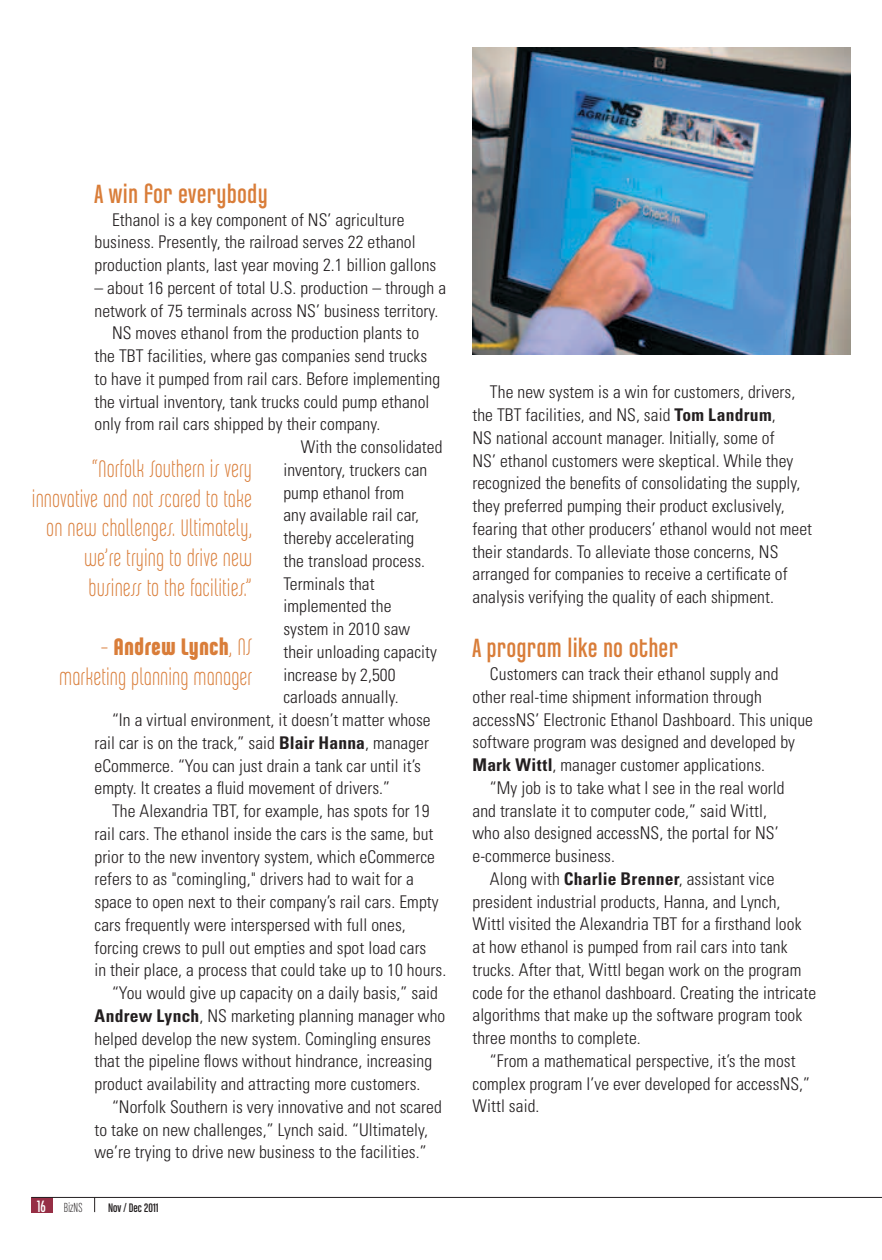
<style>
.page{position:relative;width:882px;height:1260px;background:#fff}
.page>*{position:absolute;margin:0;border:0;box-sizing:border-box;transform-origin:0 0}
.t1{font:28px "Chalet Comprime Cologne Eighty";letter-spacing:.03em;color:#d97d39}
.t2{font:25.38px/29.8px "Chalet Comprime Milan Seventy";letter-spacing:.03em;color:#d97d39;text-align:right}
.t3{font:25.38px "Chalet Comprime Hong Kong Seventy";letter-spacing:.03em;color:#d97d39}
.t4{font:300 condensed 17.5px/22.8px "Univers LT Std";letter-spacing:.005em;color:#231f20}
.t5{font:14px "Chalet Comprime Milan Eighty";letter-spacing:.015em;color:#231f20}
.t6{font:13.12px "Chalet Comprime Cologne Eighty";color:#231f20}
.s1{font-weight:700}
.s2{font-family:"Chalet Comprime Milan Seventy"}
.s3{font-family:"Chalet Comprime Cologne Seventy";font-size:17.5px;color:#fff}
</style>
<div class="page">
<div style="left:32px;top:1197px;width:21px;height:15px;background:#962e45"></div>
<hr style="left:31px;top:1197px;width:851px;height:1px;background:#231f20">
<svg style="left:94px;top:1198px;width:1px;height:14px"></svg>
<img style="left:472px;top:47px;width:378px;height:307px">
<h1 class="t1" style="left:94px;top:178px;width:174px">A win for everybody</h1>
<p class="t4" style="left:94px;top:208px;width:343px;text-indent:18px">Ethanol is a key component of NS’ agriculture business. Presently, the railroad serves 22 ethanol production plants, last year moving 2.1 billion gallons</p>
<p class="t4" style="left:94px;top:276px;width:353px">– about 16 percent of total U.S. production – through a</p>
<p class="t4" style="left:94px;top:299px;width:345px">network of 75 terminals across NS’ business territory.</p>
<p class="t4" style="left:112px;top:322px;width:309px">NS moves ethanol from the production plants to</p>
<p class="t4" style="left:94px;top:345px;width:334px">the TBT facilities, where gas companies send trucks</p>
<p class="t4" style="left:94px;top:367px;width:347px">to have it pumped from rail cars. Before implementing</p>
<p class="t4" style="left:94px;top:390px;width:337px">the virtual inventory, tank trucks could pump ethanol</p>
<p class="t4" style="left:94px;top:413px;width:287px">only from rail cars shipped by their company.</p>
<p class="t4" style="left:301px;top:436px;width:143px">With the consolidated</p>
<p class="t4" style="left:283px;top:458px;width:145px">inventory, truckers can</p>
<p class="t4" style="left:283px;top:481px;width:122px">pump ethanol from</p>
<p class="t4" style="left:283px;top:504px;width:137px">any available rail car,</p>
<p class="t4" style="left:283px;top:527px;width:132px">thereby accelerating</p>
<p class="t4" style="left:283px;top:549px;width:143px">the transload process.</p>
<p class="t4" style="left:283px;top:572px;width:93px">Terminals that</p>
<p class="t4" style="left:283px;top:595px;width:110px">implemented the</p>
<p class="t4" style="left:283px;top:618px;width:128px">system in 2010 saw</p>
<p class="t4" style="left:283px;top:640px;width:155px">their unloading capacity</p>
<p class="t4" style="left:283px;top:663px;width:114px">increase by 2,500</p>
<p class="t4" style="left:283px;top:686px;width:117px">carloads annually.</p>
<p class="t4" style="left:112px;top:709px;width:320px">“In a virtual environment, it doesn’t matter whose</p>
<p class="t4" style="left:94px;top:731px;width:336px">rail car is on the track,” said <span class="s1">Blair Hanna</span>, manager</p>
<p class="t4" style="left:94px;top:754px;width:328px">eCommerce. “You can just drain a tank car until it’s</p>
<p class="t4" style="left:94px;top:777px;width:297px">empty. It creates a fluid movement of drivers.”</p>
<p class="t4" style="left:112px;top:800px;width:319px">The Alexandria TBT, for example, has spots for 19</p>
<p class="t4" style="left:94px;top:822px;width:340px">rail cars. The ethanol inside the cars is the same, but</p>
<p class="t4" style="left:94px;top:845px;width:342px">prior to the new inventory system, which eCommerce</p>
<p class="t4" style="left:94px;top:868px;width:321px">refers to as "comingling," drivers had to wait for a</p>
<p class="t4" style="left:94px;top:891px;width:346px">space to open next to their company’s rail cars. Empty</p>
<p class="t4" style="left:94px;top:913px;width:313px">cars frequently were interspersed with full ones,</p>
<p class="t4" style="left:94px;top:936px;width:333px">forcing crews to pull out empties and spot load cars</p>
<p class="t4" style="left:94px;top:959px;width:353px">in their place, a process that could take up to 10 hours.</p>
<p class="t4" style="left:112px;top:982px;width:327px">“You would give up capacity on a daily basis,” said</p>
<p class="t4" style="left:94px;top:1004px;width:352px"><span class="s1">Andrew Lynch</span>, NS marketing planning manager who</p>
<p class="t4" style="left:94px;top:1027px;width:338px">helped develop the new system. Comingling ensures</p>
<p class="t4" style="left:94px;top:1050px;width:339px">that the pipeline flows without hindrance, increasing</p>
<p class="t4" style="left:94px;top:1073px;width:328px">product availability and attracting more customers.</p>
<p class="t4" style="left:112px;top:1095px;width:331px">“Norfolk Southern is very innovative and not scared</p>
<p class="t4" style="left:94px;top:1118px;width:335px">to take on new challenges,” Lynch said. “Ultimately,</p>
<p class="t4" style="left:94px;top:1141px;width:334px">we’re trying to drive new business to the facilities.”</p>
<h2 class="t2" style="left:32px;top:454px;width:221px">“Norfolk Southern is very innovative and not scared to take on new challenges. Ultimately, we’re trying to drive new business to the facilities.”</h2>
<h2 class="t3" style="left:101px;top:632px;width:153px"><span class="s2">–</span> Andrew Lynch<span class="s2">, NS</span></h2>
<h2 class="t2" style="left:60px;top:662px;width:194px">marketing planning manager</h2>
<p class="t5" style="left:37px;top:1200px;width:47px"><span class="s3">16</span> BizNS</p>
<p class="t6" style="left:108px;top:1200px;width:52px">Nov / Dec 2011</p>
<p class="t4" style="left:472px;top:381px;width:341px;text-indent:18px">The new system is a win for customers, drivers, the TBT facilities, and NS, said <span class="s1">Tom Landrum</span>,<br>NS national account manager. Initially, some of<br>NS’ ethanol customers were skeptical. While they recognized the benefits of consolidating the supply, they preferred pumping their product exclusively, fearing that other producers’ ethanol would not meet their standards. To alleviate those concerns, NS arranged for companies to receive a certificate of analysis verifying the quality of each shipment.</p>
<h1 class="t1" style="left:472px;top:633px;width:207px">A program like no other</h1>
<p class="t4" style="left:490px;top:663px;width:290px">Customers can track their ethanol supply and</p>
<p class="t4" style="left:472px;top:685px;width:291px">other real-time shipment information through</p>
<p class="t4" style="left:472px;top:708px;width:342px">accessNS’ Electronic Ethanol Dashboard. This unique</p>
<p class="t4" style="left:472px;top:731px;width:324px">software program was designed and developed by</p>
<p class="t4" style="left:472px;top:754px;width:294px"><span class="s1">Mark Wittl</span>, manager customer applications.</p>
<p class="t4" style="left:490px;top:776px;width:296px">“My job is to take what I see in the real world</p>
<p class="t4" style="left:472px;top:799px;width:296px">and translate it to computer code,” said Wittl,</p>
<p class="t4" style="left:472px;top:822px;width:308px">who also designed accessNS, the portal for NS’</p>
<p class="t4" style="left:472px;top:845px;width:144px">e-commerce business.</p>
<p class="t4" style="left:490px;top:867px;width:286px">Along with <span class="s1">Charlie Brenner</span>, assistant vice</p>
<p class="t4" style="left:472px;top:890px;width:309px">president industrial products, Hanna, and Lynch,</p>
<p class="t4" style="left:472px;top:913px;width:331px">Wittl visited the Alexandria TBT for a firsthand look</p>
<p class="t4" style="left:472px;top:936px;width:317px">at how ethanol is pumped from rail cars into tank</p>
<p class="t4" style="left:472px;top:958px;width:330px">trucks. After that, Wittl began work on the program</p>
<p class="t4" style="left:472px;top:981px;width:345px">code for the ethanol dashboard. Creating the intricate</p>
<p class="t4" style="left:472px;top:1004px;width:331px">algorithms that make up the software program took</p>
<p class="t4" style="left:472px;top:1027px;width:170px">three months to complete.</p>
<p class="t4" style="left:490px;top:1049px;width:307px">“From a mathematical perspective, it’s the most</p>
<p class="t4" style="left:472px;top:1072px;width:339px">complex program I’ve ever developed for accessNS,”</p>
<p class="t4" style="left:472px;top:1095px;width:68px">Wittl said.</p>
</div>
